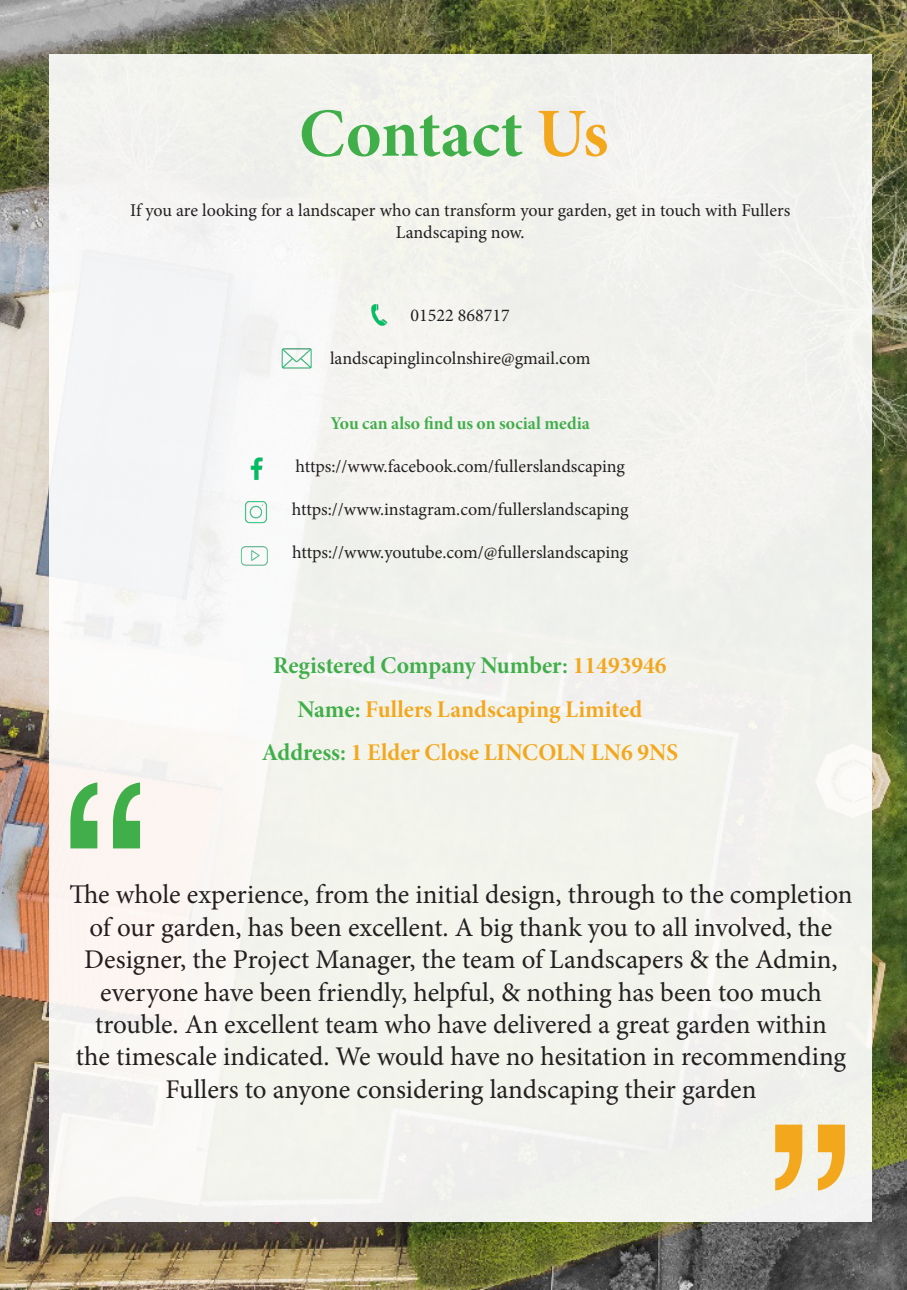
<style>
.page{position:relative;width:907px;height:1290px;background:#fff}
.page>*{position:absolute;margin:0;border:0;box-sizing:border-box;transform-origin:0 0}
.t1{font:259.2px "Helvetica";color:#40ae49}
.t2{font:259.2px "Helvetica";color:#f3a71d}
.Heading{font:69px "Minion Pro Bold Subh";letter-spacing:-.005em;color:#40ae49}
.Paragraph_Style_1{font:27px/32.4px "Minion Pro";color:#231f20;text-align:center}
.Paragraph_Style_1-2{font:24px "Minion Pro Bold Subh";color:#f3a71d}
.Paragraph_Style_1-3{font:24px "Minion Pro Bold Subh";color:#40ae49}
.Paragraph_Style_1-4{font:18px/21.6px "Minion Pro";color:#231f20;text-align:center}
.Paragraph_Style_1-5{font:18px "Minion Pro Bold Subh";color:#40ae49}
.s1{color:#f3a71d}
.s2{color:#40ae49}
</style>
<div class="page">
<img style="left:0;top:0;width:906px;height:1290px">
<div style="left:49px;top:54px;width:822px;height:1167px;background:#f2f3ee"></div>
<img style="left:371px;top:304px;width:17px;height:21px">
<img style="left:263px;top:325px;width:122px;height:56px">
<div style="left:230px;top:448px;width:85px;height:36px;background:#faf9fa"></div>
<img style="left:224px;top:484px;width:85px;height:43px">
<img style="left:218px;top:527px;width:86px;height:56px">
<p class="Heading" style="left:299px;top:92px;width:311px">Contact <span class="s1">Us</span></p>
<p class="Paragraph_Style_1-4" style="left:130px;top:199px;width:661px">If you are looking for a landscaper who can transform your garden, get in touch with Fullers<br>Landscaping now.</p>
<p class="Paragraph_Style_1-4" style="left:410px;top:304px;width:101px">01522 868717</p>
<p class="Paragraph_Style_1-4" style="left:330px;top:347px;width:262px">landscapinglincolnshire@gmail.com</p>
<p class="Paragraph_Style_1-5" style="left:330px;top:412px;width:261px">You can also find us on social media</p>
<p class="Paragraph_Style_1-4" style="left:295px;top:455px;width:331px">https://www.facebook.com/fullerslandscaping</p>
<p class="Paragraph_Style_1-4" style="left:292px;top:498px;width:338px">https://www.instagram.com/fullerslandscaping</p>
<p class="Paragraph_Style_1-4" style="left:292px;top:542px;width:337px">https://www.youtube.com/@fullerslandscaping</p>
<p class="t1" style="left:60px;top:679px;width:88px">“</p>
<p class="Paragraph_Style_1-3" style="left:273px;top:651px;width:395px">Registered Company Number: <span class="s1">11493946</span></p>
<p class="Paragraph_Style_1-2" style="left:297px;top:695px;width:346px"><span class="s2">Name:</span> Fullers Landscaping Limited</p>
<p class="Paragraph_Style_1-2" style="left:262px;top:738px;width:418px"><span class="s2">Address:</span> 1 Elder Close LINCOLN LN6 9NS</p>
<p class="Paragraph_Style_1" style="left:69px;top:879px;width:784px">The whole experience, from the initial design, through to the completion of our garden, has been excellent. A big thank you to all involved, the Designer, the Project Manager, the team of Landscapers &amp; the Admin, everyone have been friendly, helpful, &amp; nothing has been too much trouble. An excellent team who have delivered a great garden within<br>the timescale indicated. We would have no hesitation in recommending Fullers to anyone considering landscaping their garden</p>
<p class="t2" style="left:854px;top:1294px;width:88px;rotate:-180deg">“</p>
</div>
